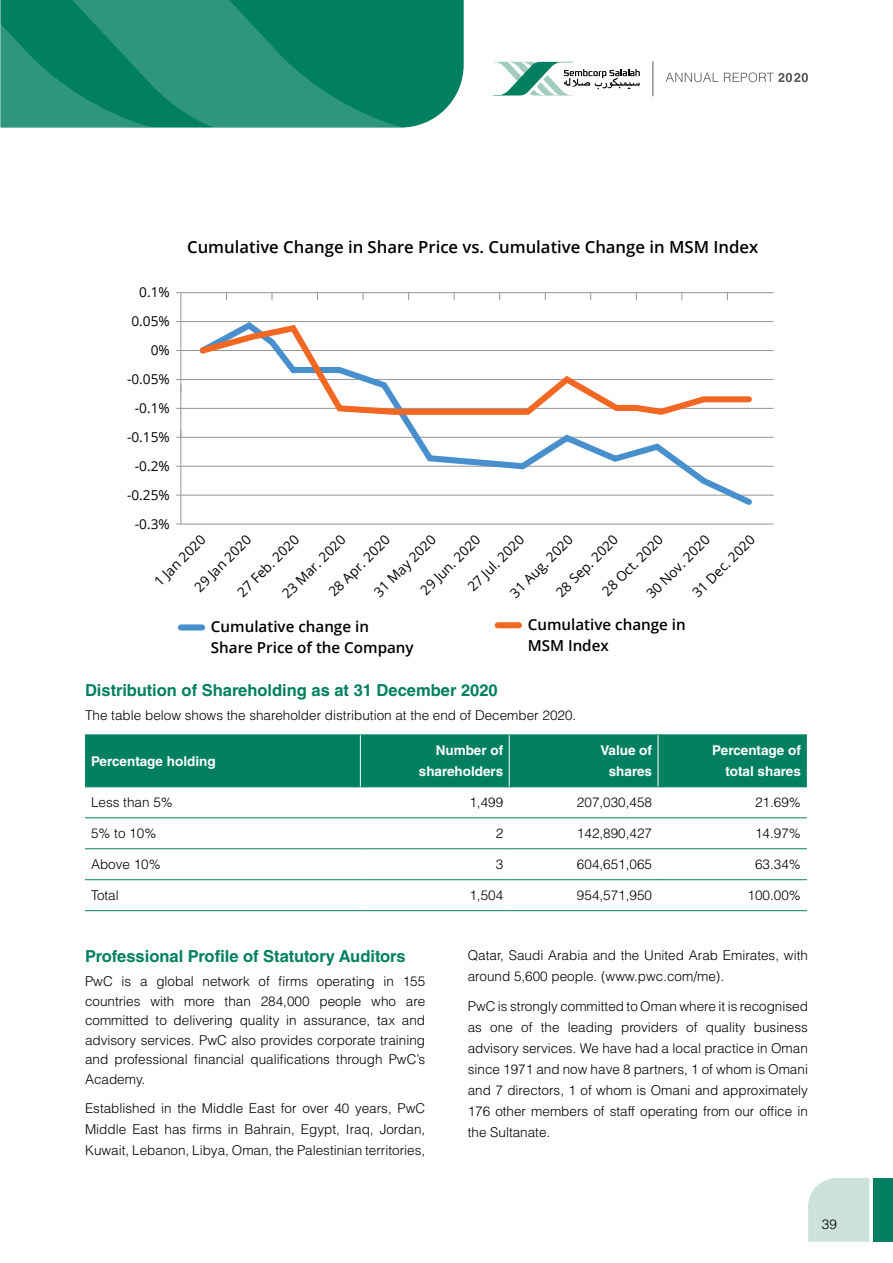
<style>
.page{position:relative;width:893px;height:1263px;background:#fff}
.page>*{position:absolute;margin:0;border:0;box-sizing:border-box;transform-origin:0 0}
.t1{font:600 16.65px "Open Sans";color:#000}
.t2{font:700 16.5px "Helvetica LT Std";color:#008060}
.t3{font:600 15.15px/21.3px "Open Sans";color:#000}
.t4{font:13.65px/29px "Open Sans";color:#000;text-align:right}
.t5{font:300 13.5px/21px "Helvetica LT Std";color:#000;text-align:justify}
.t6{font:700 13.5px/21px "Helvetica LT Std";color:#fff;text-align:right}
</style>
<div class="page">
<svg style="left:666px;top:73px;width:52px;height:9px"></svg>
<svg style="left:493px;top:62px;width:147px;height:34px"></svg>
<hr style="left:653px;top:61px;width:1px;height:35px;background:#58595b">
<svg style="left:724px;top:72px;width:84px;height:10px"></svg>
<hr style="left:176px;top:350px;width:598px;height:1px;background:#939598">
<hr style="left:176px;top:321px;width:598px;height:1px;background:#939598">
<hr style="left:176px;top:408px;width:598px;height:1px;background:#939598">
<hr style="left:176px;top:379px;width:598px;height:1px;background:#939598">
<hr style="left:176px;top:466px;width:598px;height:1px;background:#939598">
<hr style="left:176px;top:437px;width:598px;height:1px;background:#939598">
<hr style="left:176px;top:495px;width:598px;height:1px;background:#939598">
<hr style="left:176px;top:524px;width:598px;height:1px;background:#939598">
<svg style="left:194px;top:407px;width:563px;height:98px"></svg>
<hr style="left:180px;top:293px;width:1px;height:231px;background:#939598">
<hr style="left:176px;top:292px;width:598px;height:1px;background:#939598">
<svg style="left:195px;top:322px;width:560px;height:96px"></svg>
<div style="left:181px;top:624px;width:21px;height:6px;background:#478fcd"></div>
<div style="left:498px;top:622px;width:21px;height:6px;background:#f26722"></div>
<div style="left:85px;top:735px;width:722px;height:51px;background:#008060"></div>
<hr style="left:85px;top:734px;width:275px;height:1px;background:#008060">
<hr style="left:360px;top:734px;width:149px;height:1px;background:#008060">
<hr style="left:509px;top:734px;width:149px;height:1px;background:#008060">
<hr style="left:658px;top:734px;width:149px;height:1px;background:#008060">
<hr style="left:85px;top:786px;width:275px;height:1px;background:#008060">
<hr style="left:360px;top:786px;width:149px;height:1px;background:#008060">
<hr style="left:509px;top:786px;width:149px;height:1px;background:#008060">
<hr style="left:658px;top:786px;width:149px;height:1px;background:#008060">
<hr style="left:85px;top:817px;width:275px;height:1px;background:#008060">
<hr style="left:360px;top:817px;width:149px;height:1px;background:#008060">
<hr style="left:509px;top:817px;width:149px;height:1px;background:#008060">
<hr style="left:658px;top:817px;width:149px;height:1px;background:#008060">
<hr style="left:85px;top:848px;width:275px;height:1px;background:#008060">
<hr style="left:360px;top:848px;width:149px;height:1px;background:#008060">
<hr style="left:509px;top:848px;width:149px;height:1px;background:#008060">
<hr style="left:658px;top:848px;width:149px;height:1px;background:#008060">
<hr style="left:85px;top:879px;width:275px;height:1px;background:#008060">
<hr style="left:360px;top:879px;width:149px;height:1px;background:#008060">
<hr style="left:509px;top:879px;width:149px;height:1px;background:#008060">
<hr style="left:658px;top:879px;width:149px;height:1px;background:#008060">
<hr style="left:85px;top:910px;width:275px;height:1px;background:#008060">
<hr style="left:360px;top:910px;width:149px;height:1px;background:#008060">
<hr style="left:509px;top:910px;width:149px;height:1px;background:#008060">
<hr style="left:658px;top:910px;width:149px;height:1px;background:#008060">
<hr style="left:360px;top:735px;width:1px;height:51px;background:#fff">
<hr style="left:509px;top:735px;width:1px;height:51px;background:#fff">
<hr style="left:658px;top:735px;width:1px;height:51px;background:#fff">
<svg style="left:0;top:0;width:464px;height:128px;background:#198c6f"></svg>
<div style="left:808px;top:1178px;width:61px;height:64px;background:#cce2db"></div>
<div style="left:873px;top:1178px;width:20px;height:64px;background:#008060"></div>
<p class="t4" style="left:127px;top:277px;width:44px">0.1%<br>0.05%<br>0% -0.05% -0.1% -0.15% -0.2% -0.25% -0.3%</p>
<p class="t1" style="left:187px;top:236px;width:573px">Cumulative Change in Share Price vs. Cumulative Change in MSM Index</p>
<p class="t4" style="left:229px;top:584px;width:82px;rotate:-45deg">27 Feb. 2020</p>
<p class="t4" style="left:366px;top:584px;width:82px;rotate:-45deg">31 May 2020</p>
<p class="t4" style="left:412px;top:582px;width:80px;rotate:-45deg">29 Jun. 2020</p>
<p class="t4" style="left:146px;top:573px;width:67px;rotate:-45deg">1 Jan 2020</p>
<p class="t4" style="left:186px;top:579px;width:75px;rotate:-45deg">29 Jan 2020</p>
<p class="t4" style="left:274px;top:585px;width:85px;rotate:-45deg">23 Mar. 2020</p>
<p class="t4" style="left:320px;top:583px;width:82px;rotate:-45deg">28 Apr. 2020</p>
<p class="t4" style="left:502px;top:585px;width:84px;rotate:-45deg">31 Aug. 2020</p>
<p class="t4" style="left:548px;top:584px;width:83px;rotate:-45deg">28 Sep. 2020</p>
<p class="t4" style="left:594px;top:583px;width:81px;rotate:-45deg">28 Oct. 2020</p>
<p class="t4" style="left:638px;top:585px;width:85px;rotate:-45deg">30 Nov. 2020</p>
<p class="t4" style="left:459px;top:578px;width:75px;rotate:-45deg">27 Jul. 2020</p>
<p class="t4" style="left:684px;top:584px;width:83px;rotate:-45deg">31 Dec. 2020</p>
<p class="t3" style="left:211px;top:615px;width:204px">Cumulative change in<br>Share Price of the Company</p>
<p class="t3" style="left:528px;top:613px;width:160px">Cumulative change in<br>MSM Index</p>
<p class="t2" style="left:85px;top:680px;width:414px">Distribution of Shareholding as at 31 December 2020</p>
<p class="t5" style="left:85px;top:705px;width:493px">The table below shows the shareholder distribution at the end of December 2020.</p>
<p class="t6" style="left:91px;top:750px;width:126px">Percentage holding</p>
<p class="t6" style="left:419px;top:740px;width:86px">Number of shareholders</p>
<p class="t6" style="left:600px;top:740px;width:53px">Value of shares</p>
<p class="t6" style="left:712px;top:740px;width:90px">Percentage of total shares</p>
<p class="t5" style="left:91px;top:792px;width:83px">Less than 5%</p>
<p class="t5" style="left:469px;top:792px;width:35px">1,499</p>
<p class="t5" style="left:577px;top:792px;width:77px">207,030,458</p>
<p class="t5" style="left:755px;top:792px;width:47px">21.69%</p>
<p class="t5" style="left:91px;top:823px;width:67px">5% to 10%</p>
<p class="t5" style="left:496px;top:823px;width:9px">2</p>
<p class="t5" style="left:577px;top:823px;width:77px">142,890,427</p>
<p class="t5" style="left:755px;top:823px;width:47px">14.97%</p>
<p class="t5" style="left:91px;top:854px;width:71px">Above 10%</p>
<p class="t5" style="left:496px;top:854px;width:9px">3</p>
<p class="t5" style="left:577px;top:854px;width:77px">604,651,065</p>
<p class="t5" style="left:755px;top:854px;width:47px">63.34%</p>
<p class="t5" style="left:91px;top:885px;width:29px">Total</p>
<p class="t5" style="left:469px;top:885px;width:35px">1,504</p>
<p class="t5" style="left:577px;top:885px;width:77px">954,571,950</p>
<p class="t5" style="left:748px;top:885px;width:55px">100.00%</p>
<p class="t2" style="left:85px;top:946px;width:322px">Professional Profile of Statutory Auditors</p>
<p class="t5" style="left:85px;top:971px;width:342px;line-height:19.5px">PwC is a global network of firms operating in 155 countries with more than 284,000 people who are committed to delivering quality in assurance, tax and advisory services. PwC also provides corporate training and professional financial qualifications through PwC’s Academy.</p>
<p class="t5" style="left:85px;top:1097px;width:342px">Established in the Middle East for over 40 years, PwC Middle East has firms in Bahrain, Egypt, Iraq, Jordan, Kuwait, Lebanon, Libya, Oman, the Palestinian territories,</p>
<p class="t5" style="left:468px;top:945px;width:342px">Qatar, Saudi Arabia and the United Arab Emirates, with around 5,600 people. (www.pwc.com/me).</p>
<p class="t5" style="left:468px;top:995px;width:342px">PwC is strongly committed to Oman where it is recognised as one of the leading providers of quality business advisory services. We have had a local practice in Oman since 1971 and now have 8 partners, 1 of whom is Omani and 7 directors, 1 of whom is Omani and approximately 176 other members of staff operating from our office in the Sultanate.</p>
<p class="t5" style="left:822px;top:1213px;width:17px">39</p>
</div>
